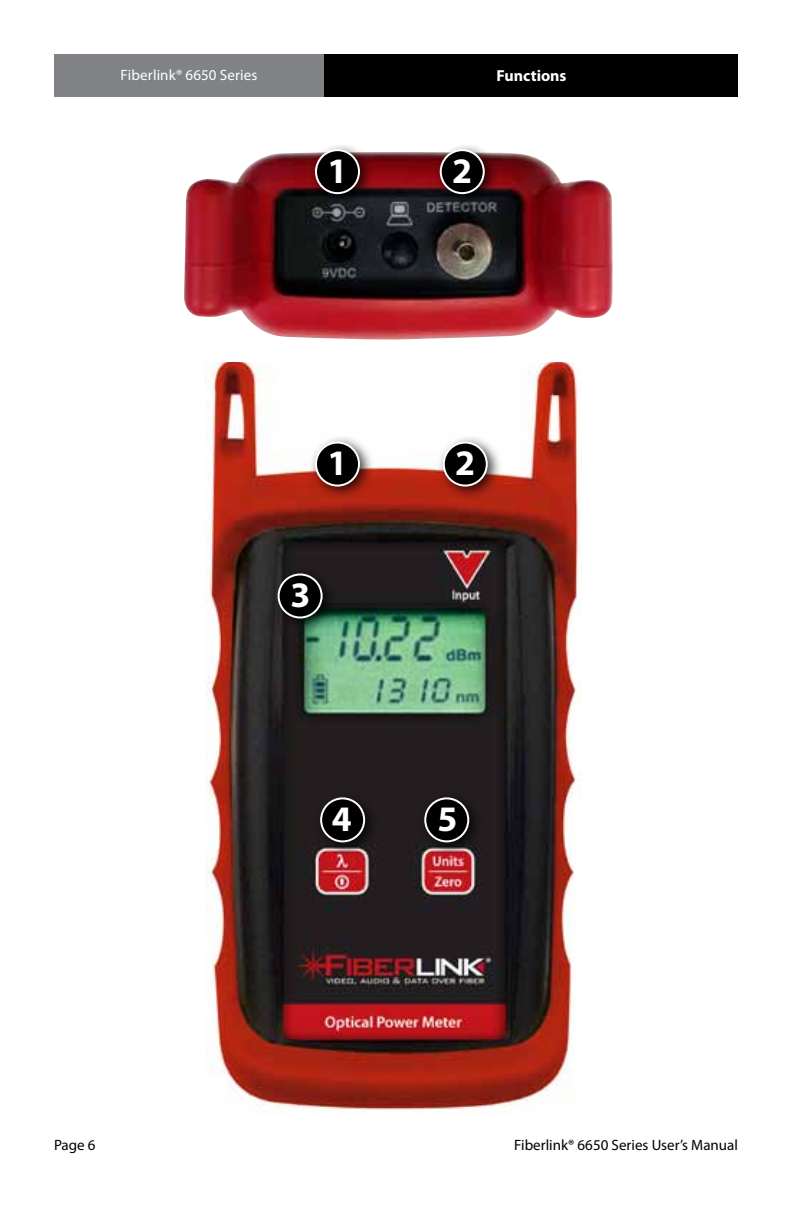
<style>
.page{position:relative;width:792px;height:1224px;background:#fff}
.page>*{position:absolute;margin:0;border:0;box-sizing:border-box;transform-origin:0 0}
.t1{font:700 36px "Myriad Pro";color:#fff}
.t2{font:700 16px "Myriad Pro";color:#fff}
.t3{font:15px "Myriad Pro";color:#000}
.t4{font:15px "Myriad Pro";letter-spacing:.01em;color:#fff}
</style>
<div class="page">
<div style="left:196px;top:54px;width:542px;height:42px;background:#000"></div>
<div style="left:54px;top:54px;width:270px;height:42px;background:#808285"></div>
<img style="left:205px;top:362px;width:377px;height:748px">
<img style="left:184px;top:152px;width:429px;height:188px">
<div style="left:308px;top:142px;width:66px;height:66px;background:#000;opacity:.75"></div>
<div style="left:316px;top:150px;width:43px;height:43px;background:#000;border-radius:50%"></div>
<div style="left:315px;top:149px;width:45px;height:45px;border:2px solid #fff;border-radius:50%"></div>
<div style="left:308px;top:434px;width:66px;height:66px;background:#000;opacity:.75"></div>
<div style="left:316px;top:443px;width:43px;height:43px;background:#000;border-radius:50%"></div>
<div style="left:315px;top:442px;width:45px;height:45px;border:2px solid #fff;border-radius:50%"></div>
<div style="left:433px;top:142px;width:66px;height:66px;background:#000;opacity:.75"></div>
<div style="left:441px;top:150px;width:43px;height:43px;background:#000;border-radius:50%"></div>
<div style="left:440px;top:149px;width:45px;height:45px;border:2px solid #fff;border-radius:50%"></div>
<div style="left:436px;top:434px;width:66px;height:66px;background:#000;opacity:.75"></div>
<div style="left:444px;top:443px;width:43px;height:43px;background:#000;border-radius:50%"></div>
<div style="left:443px;top:442px;width:45px;height:45px;border:2px solid #fff;border-radius:50%"></div>
<div style="left:271px;top:566px;width:65px;height:66px;background:#000;opacity:.75"></div>
<div style="left:279px;top:574px;width:43px;height:44px;background:#000;border-radius:50%"></div>
<div style="left:278px;top:574px;width:45px;height:44px;border:2px solid #fff;border-radius:50%"></div>
<div style="left:313px;top:790px;width:66px;height:66px;background:#000;opacity:.75"></div>
<div style="left:321px;top:798px;width:43px;height:43px;background:#000;border-radius:50%"></div>
<div style="left:320px;top:797px;width:45px;height:45px;border:2px solid #fff;border-radius:50%"></div>
<div style="left:418px;top:790px;width:65px;height:66px;background:#000;opacity:.75"></div>
<div style="left:425px;top:798px;width:43px;height:43px;background:#000;border-radius:50%"></div>
<div style="left:424px;top:797px;width:45px;height:45px;border:2px solid #fff;border-radius:50%"></div>
<p class="t4" style="left:120px;top:66px;width:139px">Fiberlink® 6650 Series</p>
<p class="t2" style="left:497px;top:65px;width:71px">Functions</p>
<h1 class="t1" style="left:327px;top:147px;width:21px">1</h1>
<h1 class="t1" style="left:452px;top:147px;width:21px">2</h1>
<h1 class="t1" style="left:327px;top:439px;width:21px">1</h1>
<h1 class="t1" style="left:291px;top:572px;width:21px">3</h1>
<h1 class="t1" style="left:455px;top:439px;width:21px">2</h1>
<h1 class="t1" style="left:332px;top:795px;width:21px">4</h1>
<h1 class="t1" style="left:437px;top:795px;width:21px">5</h1>
<p class="t3" style="left:54px;top:1136px;width:43px">Page 6</p>
<p class="t3" style="left:514px;top:1136px;width:225px">Fiberlink® 6650 Series User’s Manual</p>
</div>
